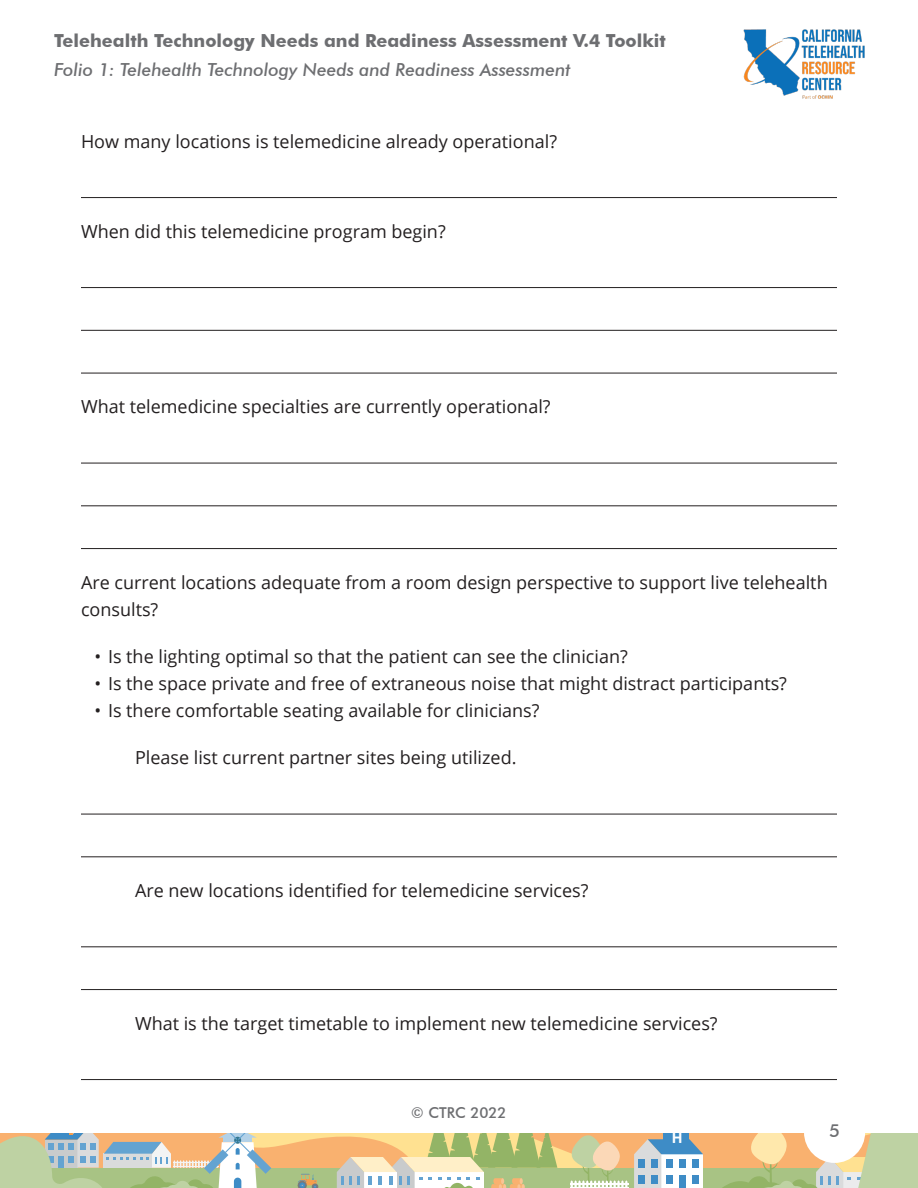
<style>
.page{position:relative;width:918px;height:1188px;background:#fff}
.page>*{position:absolute;margin:0;border:0;box-sizing:border-box;transform-origin:0 0}
.t1{font:18px/27px "Open Sans";color:#231f20}
.Header_Title{font:700 18px "Futura BT";color:#6d6e71}
.Footer_Title{font:italic 500 18px "Futura BT";color:#6d6e71}
.t2{font:500 18px "Futura BT";color:#6d6e71}
.t3{font:700 17.1px "Calibri";color:#fff}
.t4{font:500 15px "Futura BT";color:#6d6e71}
</style>
<div class="page">
<svg style="left:0;top:1133px;width:918px;height:55px"></svg>
<div style="left:664px;top:1133px;width:25px;height:19px;background:#3e8cc6"></div>
<img style="left:743px;top:29px;width:122px;height:70px">
<div style="left:804px;top:1102px;width:61px;height:61px;background:#fff;border-radius:50%"></div>
<hr style="left:81px;top:197px;width:756px;height:1px;background:#231f20">
<hr style="left:81px;top:287px;width:756px;height:1px;background:#231f20">
<hr style="left:81px;top:330px;width:756px;height:1px;background:#231f20">
<hr style="left:81px;top:373px;width:756px;height:1px;background:#231f20">
<hr style="left:81px;top:463px;width:756px;height:1px;background:#231f20">
<hr style="left:81px;top:505px;width:756px;height:1px;background:#231f20">
<hr style="left:81px;top:548px;width:756px;height:1px;background:#231f20">
<hr style="left:81px;top:814px;width:756px;height:1px;background:#231f20">
<hr style="left:81px;top:856px;width:756px;height:1px;background:#231f20">
<hr style="left:81px;top:946px;width:756px;height:1px;background:#231f20">
<hr style="left:81px;top:989px;width:756px;height:1px;background:#231f20">
<hr style="left:81px;top:1079px;width:756px;height:1px;background:#231f20">
<p class="Header_Title" style="left:54px;top:29px;width:613px">Telehealth Technology Needs and Readiness Assessment V.4 Toolkit</p>
<p class="Footer_Title" style="left:54px;top:59px;width:518px">Folio 1: Telehealth Technology Needs and Readiness Assessment</p>
<p class="t1" style="left:81px;top:127px;width:478px">How many locations is telemedicine already operational?</p>
<p class="t1" style="left:81px;top:217px;width:366px">When did this telemedicine program begin?</p>
<p class="t1" style="left:81px;top:393px;width:471px">What telemedicine specialties are currently operational?</p>
<p class="t1" style="left:81px;top:568px;width:748px">Are current locations adequate from a room design perspective to support live telehealth consults?</p>
<p class="t1" style="left:94px;top:642px;width:535px">• Is the lighting optimal so that the patient can see the clinician?</p>
<p class="t1" style="left:94px;top:669px;width:694px">• Is the space private and free of extraneous noise that might distract participants?</p>
<p class="t1" style="left:94px;top:696px;width:447px">• Is there comfortable seating available for clinicians?</p>
<p class="t1" style="left:135px;top:744px;width:383px">Please list current partner sites being utilized.</p>
<p class="t1" style="left:135px;top:876px;width:455px">Are new locations identified for telemedicine services?</p>
<p class="t1" style="left:135px;top:1009px;width:584px">What is the target timetable to implement new telemedicine services?</p>
<p class="t4" style="left:411px;top:1104px;width:97px">© CTRC 2022</p>
<p class="t3" style="left:672px;top:1126px;width:12px">H</p>
<p class="t2" style="left:829px;top:1120px;width:12px">5</p>
</div>
